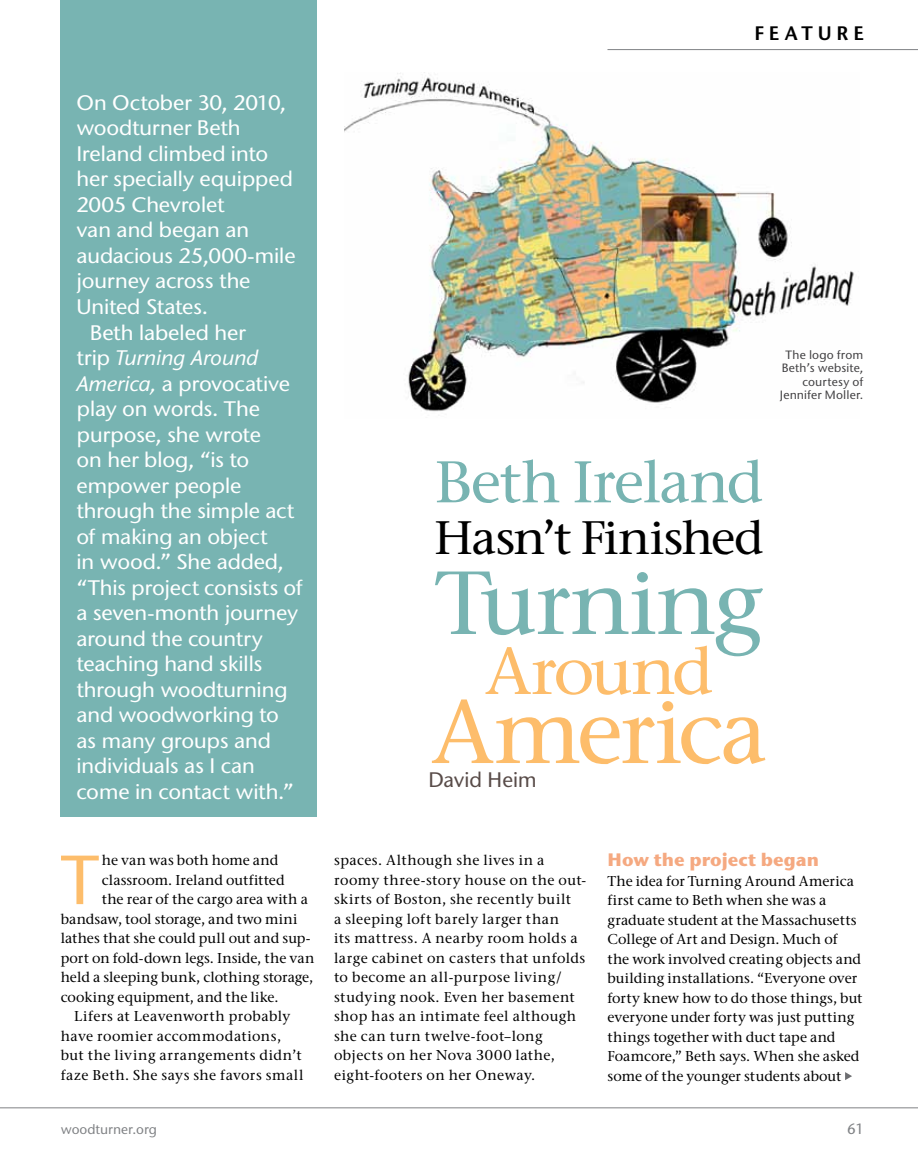
<style>
.page{position:relative;width:918px;height:1175px;background:#fff}
.page>*{position:absolute;margin:0;border:0;box-sizing:border-box;transform-origin:0 0}
.t1{font:500 89.25px "Stone Serif ITC Pro";letter-spacing:-.025em;color:#78b4b2;scale:1.05 1}
.t2{font:500 89.25px "Stone Serif ITC Pro";letter-spacing:-.035em;color:#fdbd6b;scale:1.05 1}
.t3{font:500 69.3px "Stone Sans ITC Pro";color:#fdbd6b}
.t4{font:500 65.85px "Stone Serif ITC Pro";letter-spacing:-.055em;color:#fdbd6b;scale:1.05 1}
.t5{font:500 58.5px "Stone Serif ITC Pro";letter-spacing:-.03em;color:#78b4b2;scale:1.05 1}
.t6{font:500 46.8px "Stone Serif ITC Pro";letter-spacing:-.03em;color:#000;scale:1.05 1}
.t7{font:500 21px "Stone Sans ITC Pro";letter-spacing:-.015em;color:#fff;scale:1.05 1}
.t8{font:italic 500 21px "Stone Sans ITC Pro";letter-spacing:-.015em;color:#fff;scale:1.05 1}
.t9{font:500 21px "Stone Sans ITC Pro";color:#584b48}
.t10{font:600 19.5px "Stone Sans ITC Pro";letter-spacing:.255em;color:#000}
.t11{font:700 18px "Stone Sans ITC Pro";letter-spacing:-.005em;color:#f5a981}
.t12{font:500 15px "Stone Sans ITC Pro";color:#808285}
.t13{font:500 14.25px/19.5px "Stone Serif ITC Pro";color:#000}
.t14{font:500 14.25px/19.5px "Stone Serif ITC Pro";letter-spacing:.02em;color:#000}
.t15{font:500 14.25px "Stone Serif ITC Pro";letter-spacing:-.005em;color:#000}
.t16{font:500 14.25px "Stone Serif ITC Pro";letter-spacing:.04em;color:#000}
.t17{font:500 13.5px "Stone Sans ITC Pro";color:#808285}
.t18{font:500 12px/13.5px "Stone Sans ITC Pro";letter-spacing:.015em;color:#414042;text-align:right}
.s1{font-style:normal}
.s2{font-style:italic}
</style>
<div class="page">
<hr style="left:0;top:1107px;width:918px;height:1px;background:#808285">
<hr style="left:608px;top:49px;width:310px;height:1px;background:#808285">
<div style="left:61px;top:0;width:256px;height:816px;background:#78b4b2"></div>
<img style="left:345px;top:72px;width:509px;height:340px">
<svg style="left:845px;top:1072px;width:7px;height:8px"></svg>
<h3 class="t7" style="left:76px;top:90px;width:201px">On October 30, 2010,</h3>
<h3 class="t7" style="left:76px;top:115px;width:158px">woodturner Beth</h3>
<h3 class="t7" style="left:76px;top:141px;width:184px">Ireland climbed into</h3>
<h3 class="t7" style="left:76px;top:166px;width:208px">her specially equipped</h3>
<h3 class="t7" style="left:76px;top:192px;width:143px">2005 Chevrolet</h3>
<h3 class="t7" style="left:76px;top:217px;width:166px">van and began an</h3>
<h3 class="t7" style="left:76px;top:243px;width:210px">audacious 25,000-mile</h3>
<h3 class="t7" style="left:76px;top:268px;width:167px">journey across the</h3>
<h3 class="t7" style="left:76px;top:294px;width:127px">United States.</h3>
<h3 class="t7" style="left:90px;top:319px;width:150px">Beth labeled her</h3>
<h3 class="t8" style="left:76px;top:345px;width:175px"><span class="s1">trip</span> Turning Around</h3>
<h3 class="t7" style="left:76px;top:370px;width:205px"><span class="s2">America,</span> a provocative</h3>
<h3 class="t7" style="left:76px;top:396px;width:176px">play on words. The</h3>
<h3 class="t7" style="left:76px;top:421px;width:177px">purpose, she wrote</h3>
<h3 class="t7" style="left:76px;top:447px;width:166px">on her blog, “is to</h3>
<h3 class="t7" style="left:76px;top:472px;width:159px">empower people</h3>
<h3 class="t7" style="left:76px;top:498px;width:209px">through the simple act</h3>
<h3 class="t7" style="left:76px;top:523px;width:184px">of making an object</h3>
<h3 class="t7" style="left:76px;top:549px;width:199px">in wood.” She added,</h3>
<h3 class="t7" style="left:76px;top:574px;width:217px">“This project consists of</h3>
<h3 class="t7" style="left:76px;top:600px;width:213px">a seven-month journey</h3>
<h3 class="t7" style="left:76px;top:625px;width:179px">around the country</h3>
<h3 class="t7" style="left:76px;top:651px;width:179px">teaching hand skills</h3>
<h3 class="t7" style="left:76px;top:676px;width:203px">through woodturning</h3>
<h3 class="t7" style="left:76px;top:702px;width:195px">and woodworking to</h3>
<h3 class="t7" style="left:76px;top:727px;width:187px">as many groups and</h3>
<h3 class="t7" style="left:76px;top:753px;width:172px">individuals as I can</h3>
<h3 class="t7" style="left:76px;top:778px;width:208px">come in contact with.”</h3>
<h3 class="t10" style="left:754px;top:21px;width:111px">FEATURE</h3>
<p class="t18" style="left:780px;top:347px;width:85px">The logo from<br>Beth’s website, courtesy of<br>Jennifer Moller.</p>
<h3 class="t5" style="left:434px;top:446px;width:315px">Beth Ireland</h3>
<h3 class="t6" style="left:434px;top:509px;width:316px">Hasn’t Finished</h3>
<h1 class="t1" style="left:435px;top:548px;width:314px">Turning</h1>
<h3 class="t4" style="left:485px;top:631px;width:220px">Around</h3>
<h1 class="t2" style="left:431px;top:677px;width:322px">America</h1>
<h3 class="t9" style="left:428px;top:767px;width:110px">David Heim</h3>
<h2 class="t3" style="left:61px;top:837px;width:40px">T</h2>
<p class="t13" style="left:102px;top:850px;width:178px">he van was both home and</p>
<p class="t14" style="left:102px;top:870px;width:184px">classroom. Ireland outfitted</p>
<p class="t14" style="left:102px;top:889px;width:208px">the rear of the cargo area with a</p>
<p class="t13" style="left:61px;top:909px;width:238px">bandsaw, tool storage, and two mini</p>
<p class="t13" style="left:61px;top:928px;width:251px">lathes that she could pull out and sup-</p>
<p class="t15" style="left:61px;top:949px;width:255px">port on fold-down legs. Inside, the van</p>
<p class="t13" style="left:61px;top:967px;width:254px">held a sleeping bunk, clothing storage,</p>
<p class="t13" style="left:61px;top:987px;width:219px">cooking equipment, and the like.</p>
<p class="t14" style="left:74px;top:1006px;width:218px">Lifers at Leavenworth probably</p>
<p class="t14" style="left:61px;top:1026px;width:222px">have roomier accommodations,</p>
<p class="t16" style="left:61px;top:1046px;width:243px">but the living arrangements didn’t</p>
<p class="t14" style="left:61px;top:1065px;width:244px">faze Beth. She says she favors small</p>
<p class="t14" style="left:334px;top:850px;width:254px">spaces. Although she lives in a roomy three-story house on the out&shy;skirts of Boston, she recently built<br>a sleeping loft barely larger than<br>its mattress. A nearby room holds a large cabinet on casters that unfolds to become an all-purpose living/ studying nook. Even her basement shop has an intimate feel although she can turn twelve-foot–long objects on her Nova 3000 lathe, eight-footers on her Oneway.</p>
<p class="t11" style="left:608px;top:848px;width:213px">How the project began</p>
<p class="t13" style="left:608px;top:871px;width:257px">The idea for Turning Around America first came to Beth when she was a graduate student at the Massachusetts College of Art and Design. Much of the work involved creating objects and building installations. “Everyone over forty knew how to do those things, but everyone under forty was just putting things together with duct tape and Foamcore,” Beth says. When she asked some of the younger students about</p>
<p class="t17" style="left:61px;top:1120px;width:98px">woodturner.org</p>
<p class="t12" style="left:847px;top:1119px;width:18px">61</p>
</div>
